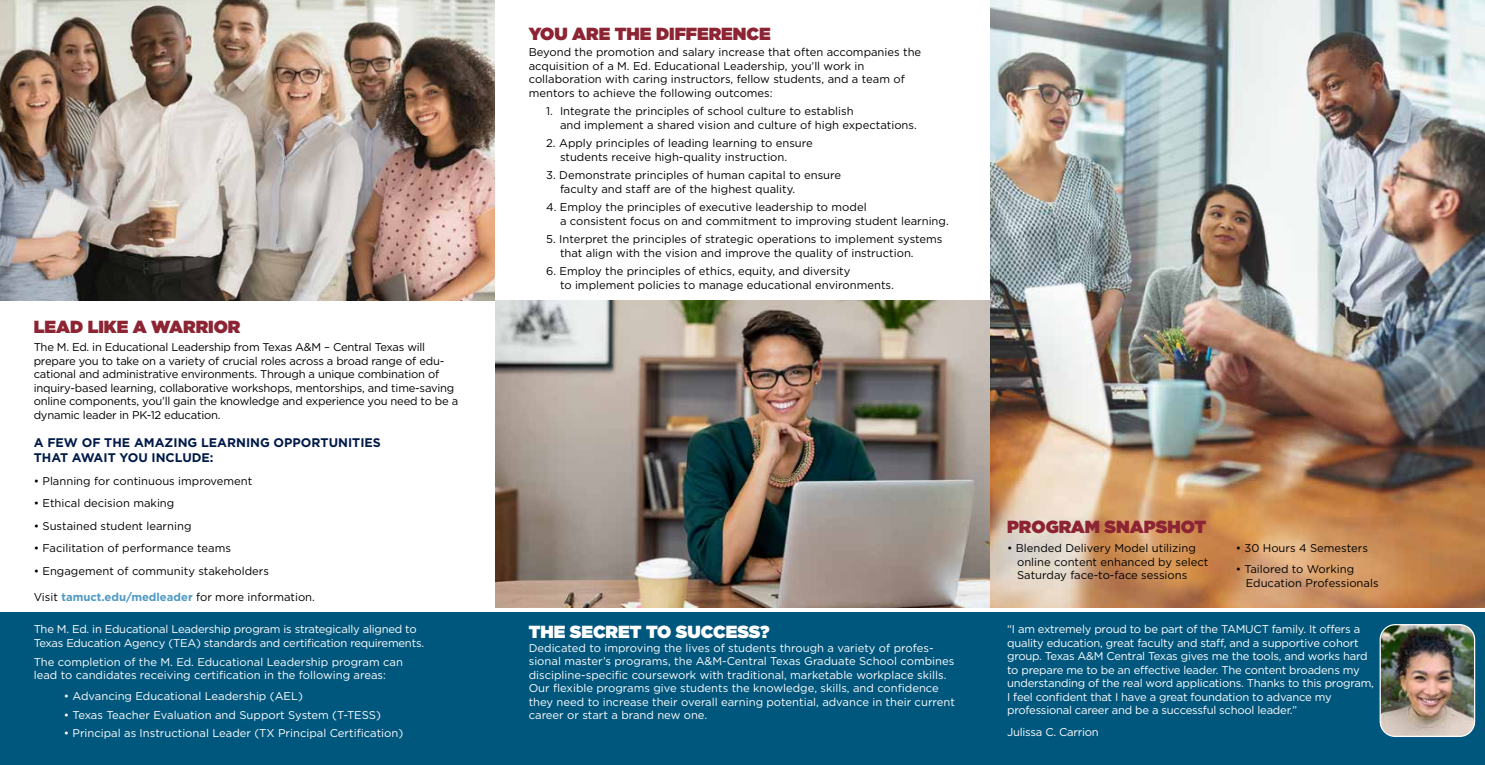
<style>
.page{position:relative;width:1485px;height:765px;background:#fff}
.page>*{position:absolute;margin:0;border:0;box-sizing:border-box;transform-origin:0 0}
.t1{font:900 17.5px "Gotham";color:#8c2433}
.t2{font:900 17.5px "Gotham";color:#fff}
.t3{font:700 12.5px/15px "Gotham";color:#001a49}
.t4{font:11.25px/13.5px "Gotham";color:#000}
.t5{font:11.25px/13.5px "Gotham";color:#fff}
.t6{font:11.25px/13.5px "Gotham";letter-spacing:-.02em;color:#fff}
.t7{font:11.25px/13.5px "Gotham";letter-spacing:-.02em;color:#000101}
.s1{font-weight:700;color:#4f99c4}
</style>
<div class="page">
<img style="left:990px;top:0;width:495px;height:608px">
<img style="left:0;top:0;width:495px;height:301px">
<img style="left:495px;top:301px;width:495px;height:307px">
<div style="left:0;top:613px;width:1485px;height:152px;background:#00577d"></div>
<img style="left:1380px;top:626px;width:95px;height:110px">
<div style="left:1380px;top:624px;width:95px;height:113px;border:1px solid #fff;border-radius:15px"></div>
<h1 class="t1" style="left:34px;top:314px;width:208px">LEAD LIKE A WARRIOR</h1>
<p class="t7" style="left:34px;top:340px;width:426px">The M. Ed. in Educational Leadership from Texas A&amp;M – Central Texas will prepare you to take on a variety of crucial roles across a broad range of edu&shy;cational and administrative environments. Through a unique combination of inquiry-based learning, collaborative workshops, mentorships, and time-saving online components, you’ll gain the knowledge and experience you need to be a dynamic leader in PK-12 education.</p>
<p class="t3" style="left:34px;top:435px;width:349px">A FEW OF THE AMAZING LEARNING OPPORTUNITIES<br>THAT AWAIT YOU INCLUDE:</p>
<p class="t4" style="left:34px;top:474px;width:220px">• Planning for continuous improvement</p>
<p class="t4" style="left:34px;top:496px;width:142px">• Ethical decision making</p>
<p class="t4" style="left:34px;top:519px;width:159px">• Sustained student learning</p>
<p class="t4" style="left:34px;top:541px;width:199px">• Facilitation of performance teams</p>
<p class="t4" style="left:34px;top:564px;width:237px">• Engagement of community stakeholders</p>
<p class="t4" style="left:34px;top:590px;width:283px">Visit <span class="s1">tamuct.edu/medleader</span> for more information.</p>
<p class="t6" style="left:34px;top:622px;width:392px">The M. Ed. in Educational Leadership program is strategically aligned to<br>Texas Education Agency (TEA) standards and certification requirements.</p>
<p class="t5" style="left:34px;top:655px;width:371px">The completion of the M. Ed. Educational Leadership program can lead to candidates receiving certification in the following areas:</p>
<p class="t5" style="left:64px;top:690px;width:241px">• Advancing Educational Leadership (AEL)</p>
<p class="t5" style="left:64px;top:708px;width:319px">• Texas Teacher Evaluation and Support System (T-TESS)</p>
<p class="t5" style="left:64px;top:726px;width:341px">• Principal as Instructional Leader (TX Principal Certification)</p>
<h1 class="t1" style="left:529px;top:22px;width:244px">YOU ARE THE DIFFERENCE</h1>
<p class="t4" style="left:529px;top:45px;width:394px">Beyond the promotion and salary increase that often accompanies the acquisition of a M. Ed. Educational Leadership, you’ll work in collaboration with caring instructors, fellow students, and a team of mentors to achieve the following outcomes:</p>
<p class="t4" style="left:560px;top:104px;width:358px;text-indent:-14px">1. Integrate the principles of school culture to establish<br>and implement a shared vision and culture of high expectations.</p>
<p class="t4" style="left:560px;top:136px;width:254px;text-indent:-14px">2. Apply principles of leading learning to ensure students receive high-quality instruction.</p>
<p class="t4" style="left:560px;top:168px;width:283px;text-indent:-14px">3. Demonstrate principles of human capital to ensure faculty and staff are of the highest quality.</p>
<p class="t4" style="left:560px;top:200px;width:390px;text-indent:-14px">4. Employ the principles of executive leadership to model<br>a consistent focus on and commitment to improving student learning.</p>
<p class="t4" style="left:560px;top:232px;width:384px;text-indent:-14px">5. Interpret the principles of strategic operations to implement systems that align with the vision and improve the quality of instruction.</p>
<p class="t4" style="left:560px;top:264px;width:335px;text-indent:-14px">6. Employ the principles of ethics, equity, and diversity<br>to implement policies to manage educational environments.</p>
<h1 class="t2" style="left:529px;top:619px;width:242px">THE SECRET TO SUCCESS?</h1>
<p class="t5" style="left:529px;top:641px;width:428px">Dedicated to improving the lives of students through a variety of profes&shy;sional master’s programs, the A&amp;M-Central Texas Graduate School combines discipline-specific coursework with traditional, marketable workplace skills.<br>Our flexible programs give students the knowledge, skills, and confidence they need to increase their overall earning potential, advance in their current career or start a brand new one.</p>
<h1 class="t1" style="left:1007px;top:514px;width:201px">PROGRAM SNAPSHOT</h1>
<p class="t4" style="left:1017px;top:541px;width:193px;text-indent:-10px">• Blended Delivery Model utilizing online content enhanced by select<br>Saturday face-to-face sessions</p>
<p class="t4" style="left:1236px;top:541px;width:134px">• 30 Hours 4 Semesters</p>
<p class="t4" style="left:1246px;top:562px;width:134px;text-indent:-10px">• Tailored to Working<br>Education Professionals</p>
<p class="t6" style="left:1007px;top:622px;width:368px">“I am extremely proud to be part of the TAMUCT family. It offers a quality education, great faculty and staff, and a supportive cohort group. Texas A&amp;M Central Texas gives me the tools, and works hard to prepare me to be an effective leader. The content broadens my understanding of the real word applications. Thanks to this program, I feel confident that I have a great foundation to advance my professional career and be a successful school leader.”</p>
<p class="t6" style="left:1007px;top:725px;width:93px">Julissa C. Carrion</p>
</div>
